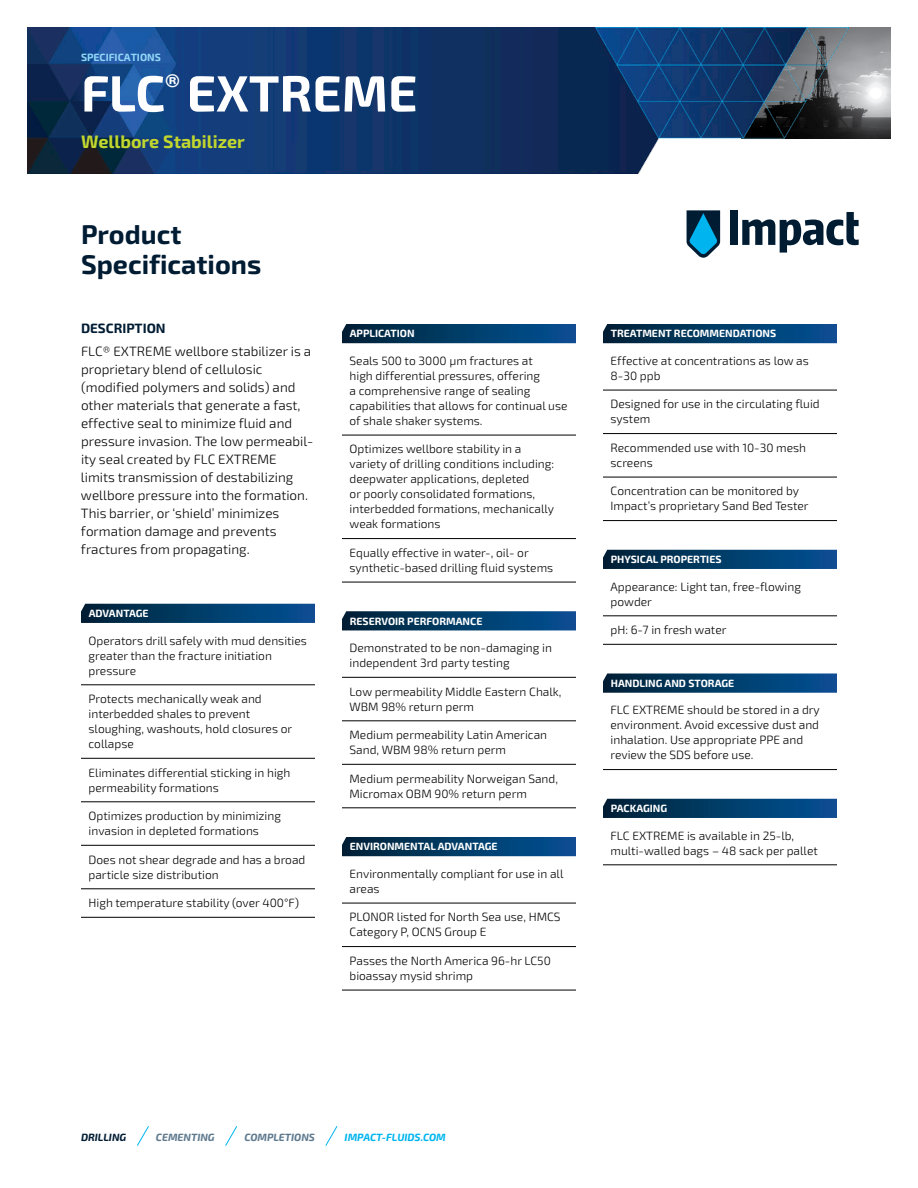
<style>
.page{position:relative;width:918px;height:1188px;background:#fff}
.page>*{position:absolute;margin:0;border:0;box-sizing:border-box;transform-origin:0 0}
.Product_Description{font:700 51px "Exo 2";color:#fff}
.Copy{font:700 27px/30px "Exo 2";color:#001c33}
.Product_Description-2{font:700 18px "Exo 2";color:#c1d72e}
.Copy-2{font:300 13.5px/18px "Exo 2";color:#000}
.Copy_-_Underline{font:300 12px/15px "Exo 2";color:#000}
.t1{font:700 10.5px "Exo 2";color:#fff}
.t2{font:italic 700 10.5px "Exo 2";color:#5e798e}
.t3{font:italic 700 10.5px "Exo 2";color:#00b5ef}
.Product_Description-3{font:700 10.5px "Exo 2";color:#90d7f7}
.t4{font:italic 700 10.5px "Exo 2";color:#001c33}
.s1{font-weight:700;color:#001c33}
</style>
<div class="page">
<img style="left:849px;top:27px;width:42px;height:111px">
<img style="left:27px;top:27px;width:822px;height:147px">
<svg style="left:137px;top:1126px;width:12px;height:20px"></svg>
<svg style="left:225px;top:1126px;width:12px;height:20px"></svg>
<svg style="left:325px;top:1126px;width:12px;height:20px"></svg>
<div style="left:730px;top:211px;width:8px;height:34px;background:#001c33"></div>
<svg style="left:742px;top:212px;width:117px;height:41px"></svg>
<svg style="left:686px;top:210px;width:34px;height:48px;background:#257797"></svg>
<hr style="left:81px;top:684px;width:234px;height:1px;background:#000">
<hr style="left:81px;top:758px;width:234px;height:1px;background:#000">
<hr style="left:81px;top:801px;width:234px;height:1px;background:#000">
<hr style="left:81px;top:845px;width:234px;height:1px;background:#000">
<hr style="left:81px;top:888px;width:234px;height:1px;background:#000">
<hr style="left:81px;top:917px;width:234px;height:1px;background:#000">
<svg style="left:81px;top:604px;width:234px;height:19px;background:#023b67"></svg>
<hr style="left:342px;top:435px;width:234px;height:1px;background:#000">
<hr style="left:342px;top:538px;width:234px;height:1px;background:#000">
<hr style="left:342px;top:582px;width:234px;height:1px;background:#000">
<hr style="left:342px;top:677px;width:234px;height:1px;background:#000">
<hr style="left:342px;top:720px;width:234px;height:1px;background:#000">
<hr style="left:342px;top:764px;width:234px;height:1px;background:#000">
<hr style="left:342px;top:807px;width:234px;height:1px;background:#000">
<hr style="left:342px;top:903px;width:234px;height:1px;background:#000">
<hr style="left:342px;top:946px;width:234px;height:1px;background:#000">
<hr style="left:342px;top:990px;width:234px;height:1px;background:#000">
<svg style="left:342px;top:324px;width:234px;height:19px;background:#023b67"></svg>
<svg style="left:342px;top:611px;width:234px;height:19px;background:#053d69"></svg>
<svg style="left:342px;top:837px;width:234px;height:19px;background:#023b67"></svg>
<hr style="left:603px;top:390px;width:234px;height:1px;background:#000">
<hr style="left:603px;top:433px;width:234px;height:1px;background:#000">
<hr style="left:603px;top:477px;width:234px;height:1px;background:#000">
<hr style="left:603px;top:520px;width:234px;height:1px;background:#000">
<hr style="left:603px;top:615px;width:234px;height:1px;background:#000">
<hr style="left:603px;top:644px;width:234px;height:1px;background:#000">
<hr style="left:603px;top:769px;width:234px;height:1px;background:#000">
<hr style="left:603px;top:864px;width:234px;height:1px;background:#000">
<svg style="left:603px;top:324px;width:234px;height:19px;background:#023b67"></svg>
<svg style="left:603px;top:550px;width:234px;height:19px;background:#023b67"></svg>
<svg style="left:603px;top:674px;width:234px;height:19px;background:#053e69"></svg>
<svg style="left:603px;top:799px;width:234px;height:19px;background:#023b67"></svg>
<p class="Product_Description-3" style="left:81px;top:51px;width:81px">SPECIFICATIONS</p>
<p class="Product_Description" style="left:81px;top:63px;width:338px">FLC<sup>®</sup> EXTREME</p>
<p class="Product_Description-2" style="left:81px;top:130px;width:165px">Wellbore Stabilizer</p>
<p class="Copy" style="left:81px;top:220px;width:182px">Product<br>Specifications</p>
<p class="Copy-2" style="left:81px;top:318px;width:232px;line-height:22.5px"><span class="s1">DESCRIPTION<br></span>FLC® EXTREME wellbore stabilizer is a</p>
<p class="Copy-2" style="left:81px;top:361px;width:234px">proprietary blend of cellulosic (modified polymers and solids) and other materials that generate a fast, effective seal to minimize fluid and pressure invasion. The low permeabil&shy;ity seal created by FLC EXTREME limits transmission of destabilizing wellbore pressure into the formation.<br>This barrier, or ‘shield’ minimizes formation damage and prevents fractures from propagating.</p>
<p class="t1" style="left:89px;top:607px;width:61px">ADVANTAGE</p>
<p class="Copy_-_Underline" style="left:89px;top:633px;width:220px">Operators drill safely with mud densities greater than the fracture initiation pressure</p>
<p class="Copy_-_Underline" style="left:89px;top:692px;width:205px">Protects mechanically weak and interbedded shales to prevent sloughing, washouts, hold closures or collapse</p>
<p class="Copy_-_Underline" style="left:89px;top:765px;width:203px">Eliminates differential sticking in high permeability formations</p>
<p class="Copy_-_Underline" style="left:89px;top:809px;width:194px">Optimizes production by minimizing invasion in depleted formations</p>
<p class="Copy_-_Underline" style="left:89px;top:852px;width:218px">Does not shear degrade and has a broad particle size distribution</p>
<p class="Copy_-_Underline" style="left:89px;top:896px;width:212px">High temperature stability (over 400°F)</p>
<p class="t1" style="left:350px;top:327px;width:66px">APPLICATION</p>
<p class="Copy_-_Underline" style="left:350px;top:354px;width:219px">Seals 500 to 3000 μm fractures at<br>high differential pressures, offering<br>a comprehensive range of sealing capabilities that allows for continual use of shale shaker systems.</p>
<p class="Copy_-_Underline" style="left:350px;top:442px;width:206px">Optimizes wellbore stability in a variety of drilling conditions including: deepwater applications, depleted<br>or poorly consolidated formations, interbedded formations, mechanically weak formations</p>
<p class="Copy_-_Underline" style="left:350px;top:546px;width:205px">Equally effective in water-, oil- or synthetic-based drilling fluid systems</p>
<p class="t1" style="left:350px;top:615px;width:134px">RESERVOIR PERFORMANCE</p>
<p class="Copy_-_Underline" style="left:350px;top:641px;width:204px">Demonstrated to be non-damaging in independent 3rd party testing</p>
<p class="Copy_-_Underline" style="left:350px;top:684px;width:214px">Low permeability Middle Eastern Chalk,<br>WBM 98% return perm</p>
<p class="Copy_-_Underline" style="left:350px;top:728px;width:199px">Medium permeability Latin American<br>Sand, WBM 98% return perm</p>
<p class="Copy_-_Underline" style="left:350px;top:771px;width:210px">Medium permeability Norweigan Sand,<br>Micromax OBM 90% return perm</p>
<p class="t1" style="left:350px;top:840px;width:149px">ENVIRONMENTAL ADVANTAGE</p>
<p class="Copy_-_Underline" style="left:350px;top:867px;width:215px">Environmentally compliant for use in all areas</p>
<p class="Copy_-_Underline" style="left:350px;top:910px;width:213px">PLONOR listed for North Sea use, HMCS<br>Category P, OCNS Group E</p>
<p class="Copy_-_Underline" style="left:350px;top:954px;width:203px">Passes the North America 96-hr LC50 bioassay mysid shrimp</p>
<p class="t1" style="left:611px;top:327px;width:167px">TREATMENT RECOMMENDATIONS</p>
<p class="Copy_-_Underline" style="left:611px;top:354px;width:200px">Effective at concentrations as low as<br>8-30 ppb</p>
<p class="Copy_-_Underline" style="left:611px;top:397px;width:211px">Designed for use in the circulating fluid system</p>
<p class="Copy_-_Underline" style="left:611px;top:441px;width:197px">Recommended use with 10-30 mesh screens</p>
<p class="Copy_-_Underline" style="left:611px;top:484px;width:200px">Concentration can be monitored by<br>Impact’s proprietary Sand Bed Tester</p>
<p class="t1" style="left:611px;top:553px;width:112px">PHYSICAL PROPERTIES</p>
<p class="Copy_-_Underline" style="left:611px;top:579px;width:192px">Appearance: Light tan, free-flowing powder</p>
<p class="Copy_-_Underline" style="left:611px;top:623px;width:117px">pH: 6-7 in fresh water</p>
<p class="t1" style="left:611px;top:677px;width:125px">HANDLING AND STORAGE</p>
<p class="Copy_-_Underline" style="left:611px;top:703px;width:211px">FLC EXTREME should be stored in a dry environment. Avoid excessive dust and inhalation. Use appropriate PPE and review the SDS before use.</p>
<p class="t1" style="left:611px;top:802px;width:58px">PACKAGING</p>
<p class="Copy_-_Underline" style="left:611px;top:828px;width:209px">FLC EXTREME is available in 25-lb, multi-walled bags – 48 sack per pallet</p>
<p class="t4" style="left:81px;top:1131px;width:47px">DRILLING</p>
<p class="t2" style="left:156px;top:1131px;width:60px">CEMENTING</p>
<p class="t2" style="left:244px;top:1131px;width:72px">COMPLETIONS</p>
<p class="t3" style="left:345px;top:1131px;width:103px">IMPACT-FLUIDS.COM</p>
</div>
